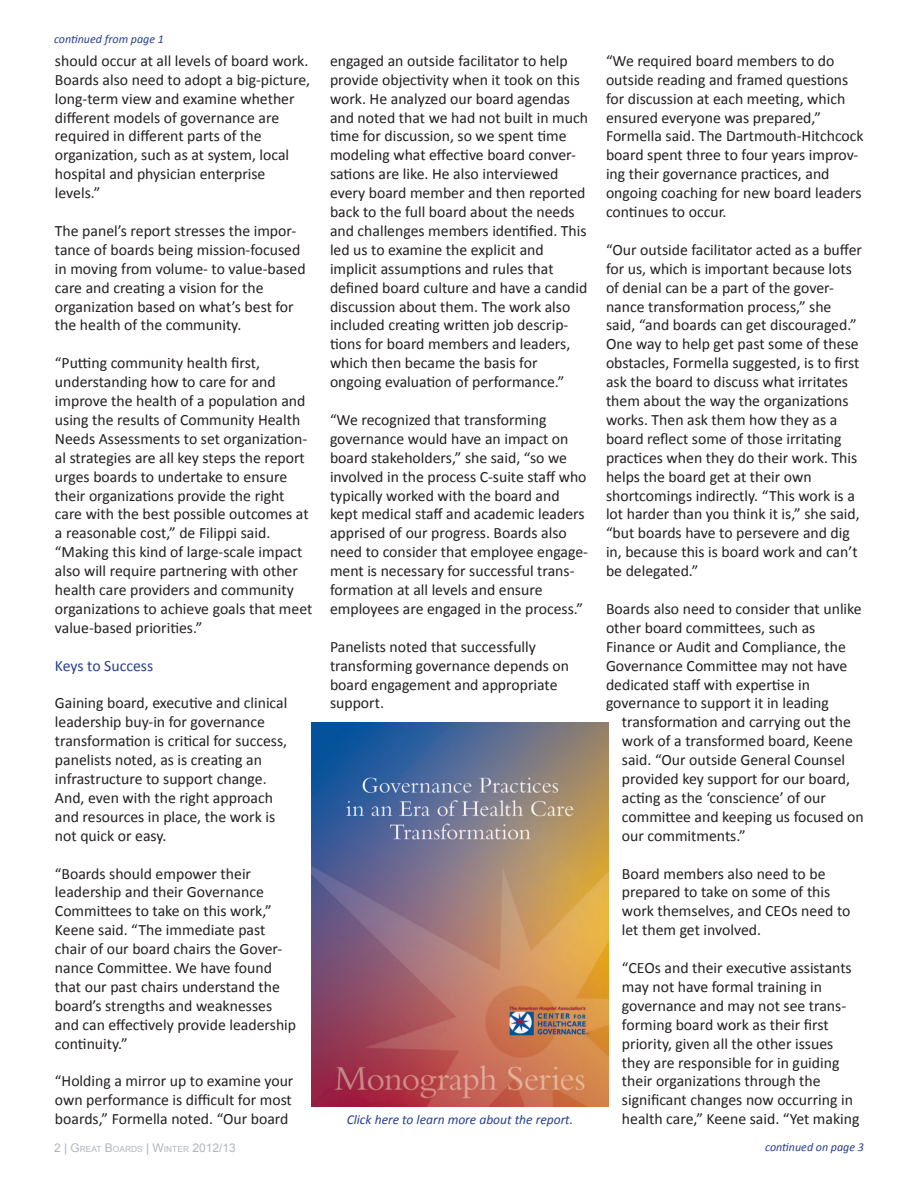
<style>
.page{position:relative;width:918px;height:1188px;background:#fff}
.page>*{position:absolute;margin:0;border:0;box-sizing:border-box;transform-origin:0 0}
.Numbered_List{font:15.75px/18.9px "Calibri";color:#231f20}
.Numbered_List-2{font:15.75px "Calibri";color:#253f8e}
.Numbered_List-3{font:italic 13.5px "Calibri";color:#253f8e}
.t1{font:italic 12px "Calibri";color:#253f8e}
.t2{font:8.4px "Arial";color:#b2b7bb}
.s1{font-size:12px}
.s2{font-size:12px;color:#92b0d5}
</style>
<div class="page">
<img style="left:311px;top:722px;width:297px;height:385px">
<p class="t1" style="left:54px;top:31px;width:111px">continued from page 1</p>
<p class="Numbered_List" style="left:55px;top:50px;width:257px">should occur at all levels of board work.<br>Boards also need to adopt a big-picture, long-term view and examine whether different models of governance are required in different parts of the organization, such as at system, local hospital and physician enterprise levels.”</p>
<p class="Numbered_List" style="left:55px;top:220px;width:252px">The panel’s report stresses the impor&shy;tance of boards being mission-focused in moving from volume- to value-based care and creating a vision for the organization based on what’s best for the health of the community.</p>
<p class="Numbered_List" style="left:55px;top:353px;width:259px">“Putting community health first, understanding how to care for and improve the health of a population and using the results of Community Health Needs Assessments to set organization&shy;al strategies are all key steps the report urges boards to undertake to ensure their organizations provide the right care with the best possible outcomes at a reasonable cost,” de Filippi said. “Making this kind of large-scale impact also will require partnering with other health care providers and community organizations to achieve goals that meet value-based priorities.”</p>
<p class="Numbered_List-2" style="left:55px;top:656px;width:100px">Keys to Success</p>
<p class="Numbered_List" style="left:55px;top:693px;width:234px">Gaining board, executive and clinical leadership buy-in for governance transformation is critical for success, panelists noted, as is creating an infrastructure to support change.<br>And, even with the right approach and resources in place, the work is not quick or easy.</p>
<p class="Numbered_List" style="left:55px;top:863px;width:243px">“Boards should empower their leadership and their Governance<br>Committees to take on this work,”<br>Keene said. “The immediate past chair of our board chairs the Gover&shy;nance Committee. We have found that our past chairs understand the board’s strengths and weaknesses and can effectively provide leadership continuity.”</p>
<p class="Numbered_List" style="left:55px;top:1071px;width:240px;text-align:justify">“Holding a mirror up to examine your own performance is difficult for most boards,” Formella noted. “Our board</p>
<p class="Numbered_List" style="left:330px;top:50px;width:260px">engaged an outside facilitator to help provide objectivity when it took on this work. He analyzed our board agendas and noted that we had not built in much time for discussion, so we spent time modeling what effective board conver&shy;sations are like. He also interviewed every board member and then reported back to the full board about the needs and challenges members identified. This led us to examine the explicit and implicit assumptions and rules that defined board culture and have a candid discussion about them. The work also included creating written job descrip&shy;tions for board members and leaders, which then became the basis for ongoing evaluation of performance.”</p>
<p class="Numbered_List" style="left:330px;top:409px;width:259px">“We recognized that transforming governance would have an impact on board stakeholders,” she said, “so we involved in the process C-suite staff who typically worked with the board and kept medical staff and academic leaders apprised of our progress. Boards also need to consider that employee engage&shy;ment is necessary for successful trans&shy;formation at all levels and ensure employees are engaged in the process.”</p>
<p class="Numbered_List" style="left:330px;top:636px;width:241px">Panelists noted that successfully transforming governance depends on board engagement and appropriate support.</p>
<p class="Numbered_List" style="left:606px;top:50px;width:259px">“We required board members to do outside reading and framed questions for discussion at each meeting, which ensured everyone was prepared,” Formella said. The Dartmouth-Hitchcock board spent three to four years improv&shy;ing their governance practices, and ongoing coaching for new board leaders continues to occur.</p>
<p class="Numbered_List" style="left:606px;top:239px;width:258px">“Our outside facilitator acted as a buffer for us, which is important because lots of denial can be a part of the gover&shy;nance transformation process,” she said, “and boards can get discouraged.” One way to help get past some of these obstacles, Formella suggested, is to first ask the board to discuss what irritates them about the way the organizations works. Then ask them how they as a board reflect some of those irritating practices when they do their work. This helps the board get at their own shortcomings indirectly. “This work is a lot harder than you think it is,” she said, “but boards have to persevere and dig in, because this is board work and can’t be delegated.”</p>
<p class="Numbered_List" style="left:606px;top:598px;width:257px">Boards also need to consider that unlike</p>
<p class="Numbered_List" style="left:606px;top:617px;width:211px">other board committees, such as</p>
<p class="Numbered_List" style="left:606px;top:636px;width:242px">Finance or Audit and Compliance, the</p>
<p class="Numbered_List" style="left:606px;top:655px;width:243px">Governance Committee may not have</p>
<p class="Numbered_List" style="left:606px;top:674px;width:206px">dedicated staff with expertise in</p>
<p class="Numbered_List" style="left:606px;top:693px;width:225px">governance to support it in leading</p>
<p class="Numbered_List" style="left:622px;top:712px;width:230px">transformation and carrying out the</p>
<p class="Numbered_List" style="left:622px;top:731px;width:233px">work of a transformed board, Keene</p>
<p class="Numbered_List" style="left:622px;top:750px;width:225px">said. “Our outside General Counsel</p>
<p class="Numbered_List" style="left:622px;top:769px;width:230px">provided key support for our board,</p>
<p class="Numbered_List" style="left:622px;top:787px;width:205px">acting as the ‘conscience’ of our</p>
<p class="Numbered_List" style="left:622px;top:806px;width:243px">committee and keeping us focused on</p>
<p class="Numbered_List" style="left:622px;top:825px;width:125px">our commitments.”</p>
<p class="Numbered_List" style="left:622px;top:863px;width:230px">Board members also need to be prepared to take on some of this work themselves, and CEOs need to let them get involved.</p>
<p class="Numbered_List" style="left:622px;top:958px;width:233px">“CEOs and their executive assistants may not have formal training in governance and may not see trans&shy;forming board work as their first priority, given all the other issues they are responsible for in guiding their organizations through the significant changes now occurring in</p>
<p class="Numbered_List-3" style="left:347px;top:1111px;width:228px">Click here to learn more about the report.</p>
<p class="Numbered_List" style="left:622px;top:1109px;width:239px">health care,” Keene said. “Yet making</p>
<p class="t2" style="left:54px;top:1143px;width:183px"><span class="s1">2</span> <span class="s2">|</span> <span class="s1">G</span>REAT <span class="s1">B</span>OARDS <span class="s2">|</span> <span class="s1">W</span>INTER <span class="s1">2012/13</span></p>
<p class="t1" style="left:765px;top:1139px;width:100px">continued on page 3</p>
</div>
